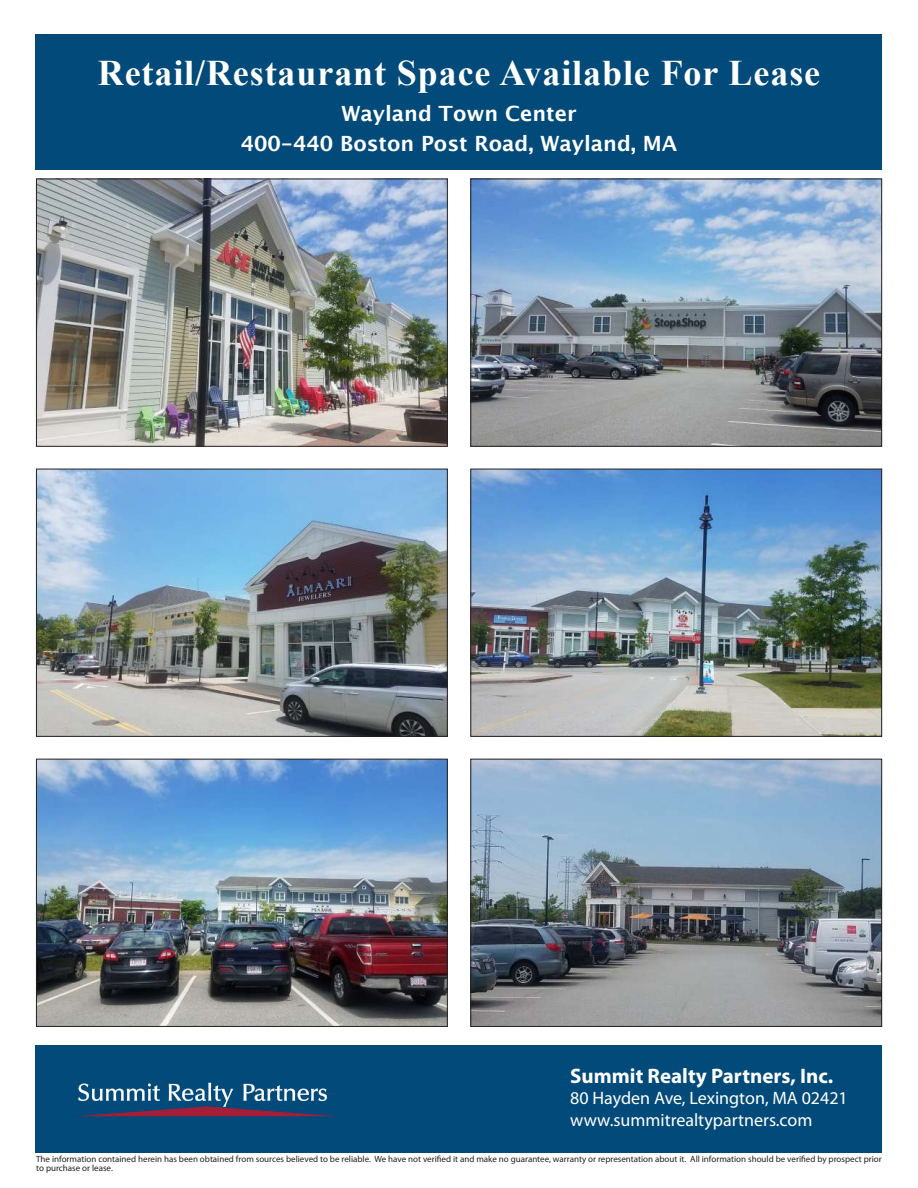
<style>
.page{position:relative;width:918px;height:1188px;background:#fff}
.page>*{position:absolute;margin:0;border:0;box-sizing:border-box;transform-origin:0 0}
.t1{font:700 36px "Times New Roman";letter-spacing:.025em;color:#fff}
.t2{font:700 21px/30px "Lucida Grande";color:#fff;text-align:center}
.t3{font:700 21px "Myriad Pro";color:#fff}
.t4{font:18px/21.6px "Myriad Pro";color:#fff}
.t5{font:9px/9px "Myriad Pro";color:#231f20}
</style>
<div class="page">
<div style="left:36px;top:35px;width:846px;height:135px;background:#014a79"></div>
<div style="left:36px;top:1046px;width:846px;height:107px;background:#014a79"></div>
<svg style="left:78px;top:1083px;width:255px;height:33px"></svg>
<img style="left:38px;top:181px;width:408px;height:264px">
<div style="left:36px;top:179px;width:412px;height:268px;border:1px solid #231f20"></div>
<img style="left:472px;top:181px;width:408px;height:264px">
<div style="left:470px;top:179px;width:412px;height:268px;border:1px solid #231f20"></div>
<img style="left:38px;top:471px;width:408px;height:264px">
<div style="left:36px;top:469px;width:412px;height:268px;border:1px solid #231f20"></div>
<img style="left:472px;top:471px;width:408px;height:264px">
<div style="left:470px;top:469px;width:412px;height:268px;border:1px solid #231f20"></div>
<img style="left:38px;top:761px;width:408px;height:264px">
<div style="left:36px;top:759px;width:412px;height:268px;border:1px solid #231f20"></div>
<img style="left:472px;top:761px;width:408px;height:264px">
<div style="left:470px;top:759px;width:412px;height:268px;border:1px solid #231f20"></div>
<h1 class="t1" style="left:98px;top:48px;width:724px">Retail/Restaurant Space Available For Lease</h1>
<h2 class="t2" style="left:241px;top:100px;width:438px">Wayland Town Center<br>400-440 Boston Post Road, Wayland, MA</h2>
<h2 class="t3" style="left:570px;top:1062px;width:264px">Summit Realty Partners, Inc.</h2>
<h3 class="t4" style="left:570px;top:1087px;width:279px">80 Hayden Ave, Lexington, MA 02421 www.summitrealtypartners.com</h3>
<p class="t5" style="left:36px;top:1155px;width:847px">The information contained herein has been obtained from sources believed to be reliable. We have not verified it and make no guarantee, warranty or representation about it. All information should be verified by prospect prior to purchase or lease.</p>
</div>
